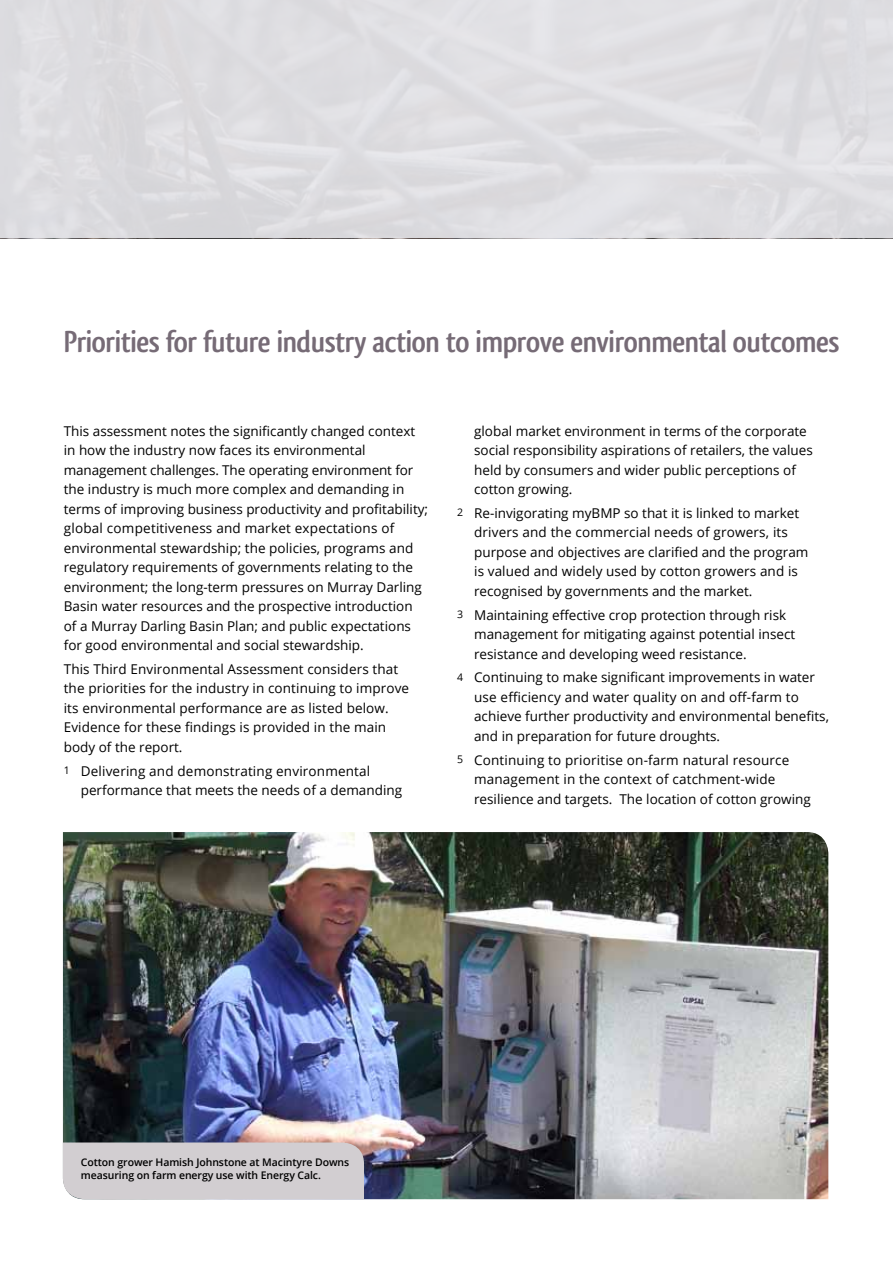
<style>
.page{position:relative;width:893px;height:1263px;background:#fff}
.page>*{position:absolute;margin:0;border:0;box-sizing:border-box;transform-origin:0 0}
.t1{font:700 31.5px "Qlassik";letter-spacing:-.02em;color:#766b76}
.t2{font:13.5px/19.5px "Open Sans";color:#000}
.t3{font:600 10.5px/13.5px "Open Sans";letter-spacing:-.01em;color:#000}
.s1{font-size:10.5px}
</style>
<div class="page">
<div style="left:0;top:0;width:893px;height:238px;background:#dedde1"></div>
<img style="left:63px;top:832px;width:765px;height:367px">
<div style="left:63px;top:1142px;width:301px;height:57px;background:#d2ced1"></div>
<h1 class="t1" style="left:64px;top:323px;width:777px">Priorities for future industry action to improve environmental outcomes</h1>
<p class="t2" style="left:64px;top:421px;width:366px">This assessment notes the significantly changed context in how the industry now faces its environmental management challenges. The operating environment for the industry is much more complex and demanding in terms of improving business productivity and profitability; global competitiveness and market expectations of environmental stewardship; the policies, programs and regulatory requirements of governments relating to the environment; the long-term pressures on Murray Darling Basin water resources and the prospective introduction of a Murray Darling Basin Plan; and public expectations for good environmental and social stewardship.</p>
<p class="t2" style="left:64px;top:659px;width:347px">This Third Environmental Assessment considers that the priorities for the industry in continuing to improve its environmental performance are as listed below.<br>Evidence for these findings is provided in the main body of the report.</p>
<p class="t2" style="left:81px;top:761px;width:323px;text-indent:-17px"><span class="s1">1</span> Delivering and demonstrating environmental performance that meets the needs of a demanding</p>
<p class="t2" style="left:474px;top:421px;width:340px">global market environment in terms of the corporate social responsibility aspirations of retailers, the values held by consumers and wider public perceptions of cotton growing.</p>
<p class="t2" style="left:474px;top:503px;width:336px;text-indent:-17px"><span class="s1">2</span> Re-invigorating myBMP so that it is linked to market drivers and the commercial needs of growers, its purpose and objectives are clarified and the program is valued and widely used by cotton growers and is recognised by governments and the market.</p>
<p class="t2" style="left:474px;top:605px;width:323px;text-indent:-17px"><span class="s1">3</span> Maintaining effective crop protection through risk management for mitigating against potential insect resistance and developing weed resistance.</p>
<p class="t2" style="left:474px;top:667px;width:356px;text-indent:-17px"><span class="s1">4</span> Continuing to make significant improvements in water use efficiency and water quality on and off-farm to achieve further productivity and environmental benefits, and in preparation for future droughts.</p>
<p class="t2" style="left:474px;top:750px;width:338px;text-indent:-17px"><span class="s1">5</span> Continuing to prioritise on-farm natural resource management in the context of catchment-wide resilience and targets. The location of cotton growing</p>
<p class="t3" style="left:81px;top:1155px;width:270px">Cotton grower Hamish Johnstone at Macintyre Downs measuring on farm energy use with Energy Calc.</p>
</div>
